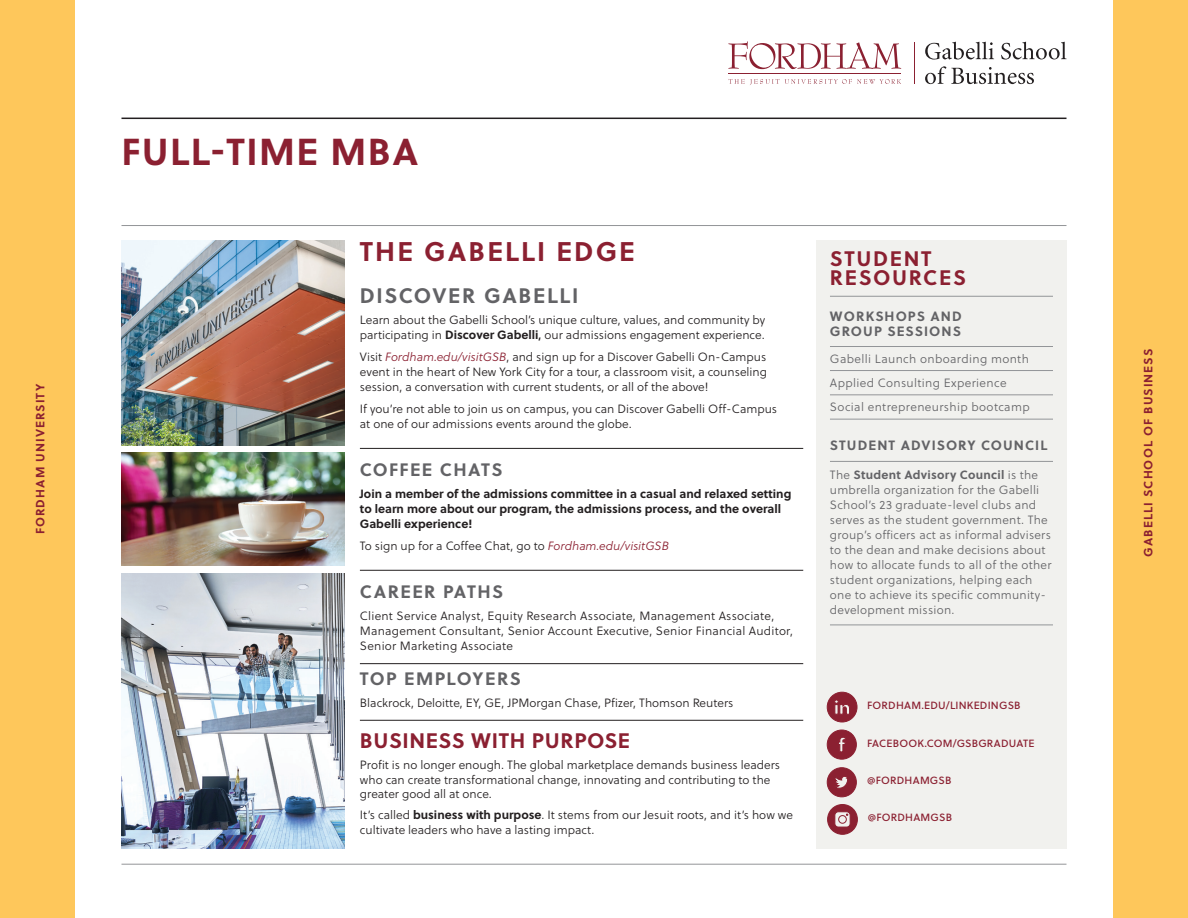
<style>
.page{position:relative;width:1188px;height:918px;background:#fff}
.page>*{position:absolute;margin:0;border:0;box-sizing:border-box;transform-origin:0 0}
.t1{font:700 37.5px "Soleil";letter-spacing:.04em;color:#8b2031}
.t2{font:700 27px "Soleil";letter-spacing:.08em;color:#8b2031}
.t3{font:700 21px "Soleil";letter-spacing:.035em;color:#8b2031}
.t4{font:700 21px/19.5px "Soleil";letter-spacing:.08em;color:#8b2031}
.t5{font:700 21px "Soleil";letter-spacing:.08em;color:#636366}
.t6{font:700 18px "Soleil";letter-spacing:.08em;color:#636366}
.t7{font:700 13.5px/15px "Soleil";letter-spacing:.08em;color:#636366}
.t8{font:12px/15px "Soleil Lt";color:#231f20}
.t9{font:12px/15px "Soleil Lt";letter-spacing:.02em;color:#636366}
.t10{font:12px/15px "Soleil Lt";letter-spacing:.02em;color:#231f20}
.t11{font:700 12px/15px "Soleil";color:#231f20}
.t12{font:700 12px "Soleil";letter-spacing:.09em;color:#8b2031}
.t13{font:700 12px "Soleil";letter-spacing:.02em;color:#636366}
.t14{font:10.5px "Soleil Bk";letter-spacing:.02em;color:#8b2031}
.s1{font-family:"Soleil";font-weight:700}
.s2{font-family:"Soleil Bk"}
.s3{font-style:italic;color:#8b2031}
.s4{font-family:"Soleil Lt";font-weight:400}
</style>
<div class="page">
<div style="left:0;top:0;width:74px;height:918px;background:#fec75b"></div>
<div style="left:1114px;top:0;width:74px;height:918px;background:#fec75b"></div>
<svg style="left:925px;top:42px;width:69px;height:18px"></svg>
<svg style="left:1001px;top:42px;width:65px;height:18px"></svg>
<svg style="left:925px;top:66px;width:109px;height:18px"></svg>
<svg style="left:728px;top:41px;width:173px;height:28px"></svg>
<hr style="left:728px;top:74px;width:173px;height:1px;background:#8b2031">
<svg style="left:729px;top:79px;width:15px;height:5px"></svg>
<svg style="left:750px;top:79px;width:29px;height:6px"></svg>
<svg style="left:785px;top:79px;width:116px;height:5px"></svg>
<hr style="left:914px;top:43px;width:1px;height:41px;background:#8b2031">
<hr style="left:360px;top:448px;width:443px;height:1px;background:#231f20">
<hr style="left:360px;top:570px;width:443px;height:1px;background:#231f20">
<hr style="left:360px;top:663px;width:443px;height:1px;background:#231f20">
<hr style="left:360px;top:720px;width:443px;height:1px;background:#231f20">
<hr style="left:122px;top:864px;width:944px;height:1px;background:#939598">
<div style="left:816px;top:241px;width:250px;height:608px;background:#f1f1ee"></div>
<hr style="left:122px;top:118px;width:944px;height:1px;background:#231f20">
<hr style="left:122px;top:225px;width:944px;height:1px;background:#939598">
<hr style="left:830px;top:296px;width:223px;height:1px;background:#939598">
<hr style="left:830px;top:346px;width:223px;height:1px;background:#939598">
<hr style="left:830px;top:370px;width:223px;height:1px;background:#939598">
<hr style="left:830px;top:395px;width:223px;height:1px;background:#939598">
<hr style="left:830px;top:419px;width:223px;height:1px;background:#939598">
<hr style="left:830px;top:461px;width:223px;height:1px;background:#939598">
<hr style="left:830px;top:625px;width:223px;height:1px;background:#939598">
<svg style="left:827px;top:767px;width:30px;height:30px"></svg>
<svg style="left:827px;top:729px;width:30px;height:31px"></svg>
<div style="left:828px;top:805px;width:29px;height:29px;background:#8b2031;border-radius:50%"></div>
<div style="left:827px;top:804px;width:31px;height:31px;border:1px solid #8b2031;border-radius:50%"></div>
<svg style="left:835px;top:811px;width:15px;height:16px"></svg>
<svg style="left:827px;top:692px;width:31px;height:31px"></svg>
<img style="left:122px;top:241px;width:223px;height:205px">
<img style="left:122px;top:453px;width:223px;height:112px">
<img style="left:122px;top:574px;width:223px;height:275px">
<p class="t12" style="left:31px;top:534px;width:152px;rotate:-90deg">FORDHAM UNIVERSITY</p>
<h1 class="t1" style="left:122px;top:123px;width:298px">FULL-TIME MBA</h1>
<h2 class="t2" style="left:360px;top:231px;width:276px">THE GABELLI EDGE</h2>
<h3 class="t5" style="left:360px;top:279px;width:220px">DISCOVER GABELLI</h3>
<p class="t8" style="left:360px;top:313px;width:407px">Learn about the Gabelli School’s unique culture, values, and community by participating in <span class="s1">Discover Gabelli</span><span class="s2">,</span> our admissions engagement experience.</p>
<p class="t8" style="left:360px;top:349px;width:409px;text-align:justify">Visit <span class="s3">Fordham.edu/visitGSB</span>, and sign up for a Discover Gabelli On-Campus event in the heart of New York City for a tour, a classroom visit, a counseling session, a conversation with current students, or all of the above!</p>
<p class="t8" style="left:360px;top:401px;width:419px">If you’re not able to join us on campus, you can Discover Gabelli Off-Campus at one of our admissions events around the globe.</p>
<h3 class="t6" style="left:360px;top:456px;width:144px">COFFEE CHATS</h3>
<p class="t11" style="left:360px;top:486px;width:433px">Join a member of the admissions committee in a casual and relaxed setting to learn more about our program, the admissions process, and the overall<br>Gabelli experience!</p>
<p class="t8" style="left:360px;top:538px;width:311px">To sign up for a Coffee Chat, go to <span class="s3">Fordham.edu/visitGSB</span></p>
<h3 class="t6" style="left:360px;top:578px;width:145px">CAREER PATHS</h3>
<p class="t10" style="left:360px;top:608px;width:435px">Client Service Analyst, Equity Research Associate, Management Associate,<br>Management Consultant, Senior Account Executive, Senior Financial Auditor,<br>Senior Marketing Associate</p>
<h3 class="t6" style="left:360px;top:665px;width:162px">TOP EMPLOYERS</h3>
<p class="t8" style="left:360px;top:695px;width:375px">Blackrock, Deloitte, EY, GE, JPMorgan Chase, Pfizer, Thomson Reuters</p>
<h3 class="t3" style="left:360px;top:725px;width:272px">BUSINESS WITH PURPOSE</h3>
<p class="t8" style="left:360px;top:758px;width:422px;line-height:14.4px">Profit is no longer enough. The global marketplace demands business leaders who can create transformational change, innovating and contributing to the greater good all at once.</p>
<p class="t8" style="left:360px;top:808px;width:435px;line-height:14.4px">It’s called <span class="s1">business with purpose</span>. It stems from our Jesuit roots, and it’s how we cultivate leaders who have a lasting impact.</p>
<h3 class="t4" style="left:830px;top:248px;width:137px">STUDENT<br>RESOURCES</h3>
<p class="t7" style="left:830px;top:308px;width:133px">WORKSHOPS AND<br>GROUP SESSIONS</p>
<p class="t9" style="left:830px;top:346px;width:201px;line-height:24.3px">Gabelli Launch onboarding month<br>Applied Consulting Experience<br>Social entrepreneurship bootcamp</p>
<p class="t7" style="left:830px;top:437px;width:219px">STUDENT ADVISORY COUNCIL</p>
<p class="t13" style="left:830px;top:465px;width:210px"><span class="s4">The</span> Student Advisory Council <span class="s4">is the</span></p>
<p class="t9" style="left:830px;top:482px;width:223px">umbrella organization for the Gabelli School’s 23 graduate-level clubs and serves as the student government. The group’s officers act as informal advisers to the dean and make decisions about how to allocate funds to all of the other student organizations, helping each one to achieve its specific community&shy;development mission.</p>
<p class="t14" style="left:867px;top:698px;width:155px">FORDHAM.EDU/LINKEDINGSB</p>
<p class="t14" style="left:867px;top:735px;width:169px">FACEBOOK.COM/GSBGRADUATE</p>
<p class="t14" style="left:867px;top:773px;width:86px">@FORDHAMGSB</p>
<p class="t14" style="left:868px;top:809px;width:86px">@FORDHAMGSB</p>
<p class="t12" style="left:1139px;top:557px;width:209px;rotate:-90deg">GABELLI SCHOOL OF BUSINESS</p>
</div>
